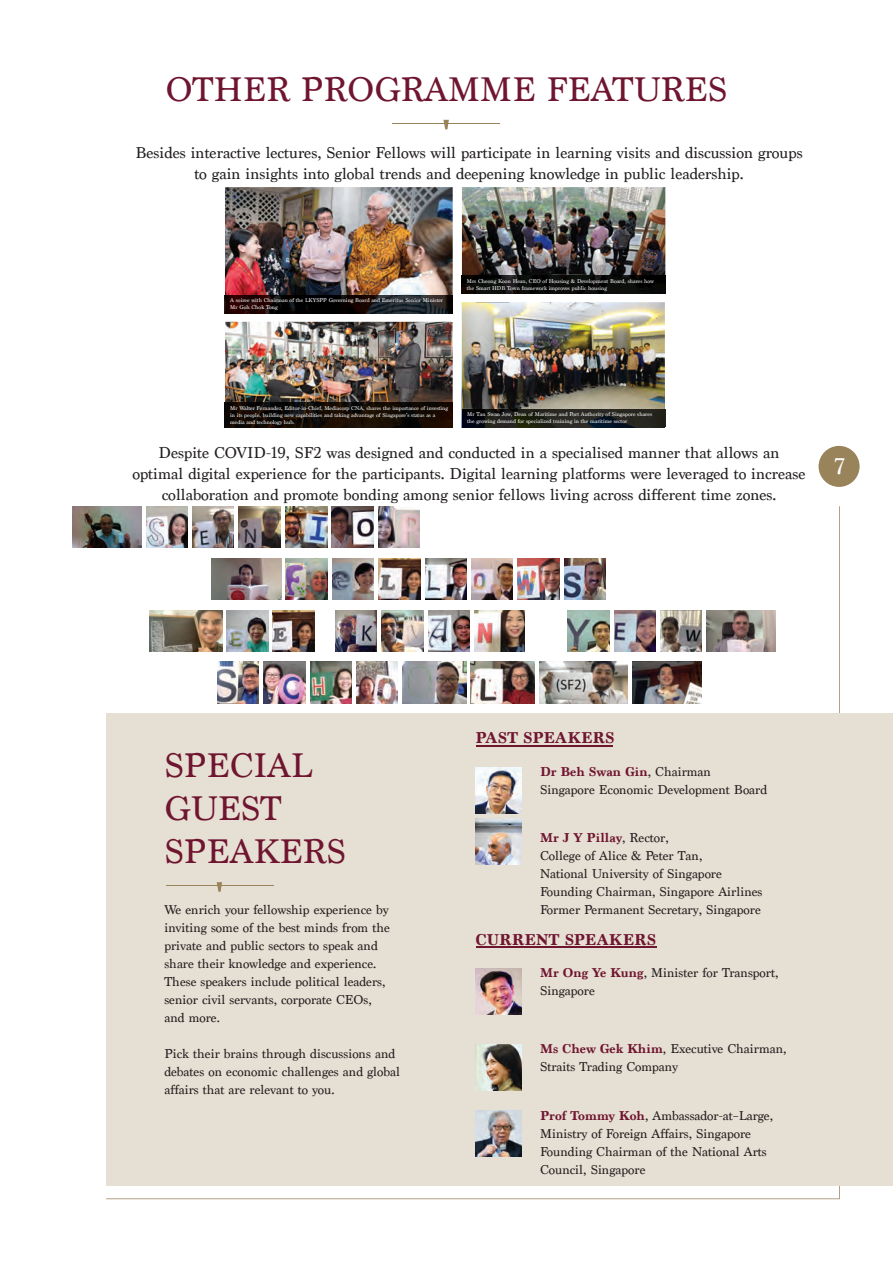
<style>
.page{position:relative;width:893px;height:1263px;background:#fff}
.page>*{position:absolute;margin:0;border:0;box-sizing:border-box;transform-origin:0 0}
.t1{font:36px/43.2px "Marion";color:#6f1530}
.t2{font:24px "Marion";color:#fff}
.t3{font:16.5px/21px "Marion";color:#231f20;text-align:center}
.t4{font:700 16.5px "Marion";letter-spacing:.02em;color:#6f1530}
.t5{font:13.5px/18px "Marion";color:#231f20}
.t6{font:5.85px/7.1px "Marion";color:#fff}
.s1{font-weight:700;color:#6f1530}
</style>
<div class="page">
<div style="left:819px;top:446px;width:41px;height:41px;background:#99835b;border-radius:50%"></div>
<svg style="left:106px;top:506px;width:734px;height:693px"></svg>
<hr style="left:393px;top:123px;width:107px;height:1px;background:#99835b">
<svg style="left:443px;top:120px;width:6px;height:9px"></svg>
<div style="left:106px;top:714px;width:787px;height:471px;background:#e6dfd3"></div>
<hr style="left:166px;top:885px;width:108px;height:1px;background:#99835b">
<svg style="left:217px;top:882px;width:5px;height:10px"></svg>
<img style="left:476px;top:767px;width:46px;height:46px">
<img style="left:476px;top:818px;width:46px;height:47px">
<img style="left:476px;top:1044px;width:46px;height:46px">
<img style="left:476px;top:969px;width:46px;height:46px">
<img style="left:476px;top:1111px;width:46px;height:46px">
<img style="left:225px;top:187px;width:228px;height:108px">
<img style="left:225px;top:322px;width:228px;height:80px">
<img style="left:462px;top:187px;width:203px;height:89px">
<img style="left:462px;top:302px;width:203px;height:108px">
<img style="left:225px;top:402px;width:228px;height:25px">
<img style="left:225px;top:295px;width:228px;height:18px">
<img style="left:462px;top:276px;width:203px;height:17px">
<svg style="left:665px;top:410px;width:1px;height:17px"></svg>
<img style="left:462px;top:410px;width:203px;height:17px">
<img style="left:286px;top:558px;width:41px;height:42px">
<img style="left:332px;top:558px;width:42px;height:42px">
<img style="left:378px;top:558px;width:42px;height:42px">
<img style="left:425px;top:558px;width:42px;height:42px">
<img style="left:471px;top:558px;width:42px;height:42px">
<img style="left:518px;top:558px;width:41px;height:42px">
<img style="left:564px;top:558px;width:42px;height:42px">
<img style="left:146px;top:506px;width:42px;height:42px">
<img style="left:192px;top:506px;width:42px;height:42px">
<img style="left:239px;top:506px;width:41px;height:42px">
<img style="left:285px;top:506px;width:42px;height:42px">
<img style="left:332px;top:506px;width:41px;height:42px">
<img style="left:378px;top:506px;width:42px;height:42px">
<img style="left:217px;top:662px;width:42px;height:41px">
<img style="left:264px;top:662px;width:41px;height:41px">
<img style="left:310px;top:662px;width:42px;height:41px">
<img style="left:356px;top:662px;width:42px;height:41px">
<img style="left:403px;top:662px;width:63px;height:41px">
<img style="left:471px;top:662px;width:63px;height:41px">
<img style="left:540px;top:662px;width:88px;height:41px">
<hr style="left:476px;top:745px;width:137px;height:2px;background:#6f1530">
<hr style="left:476px;top:947px;width:181px;height:1px;background:#6f1530">
<img style="left:72px;top:506px;width:69px;height:42px">
<img style="left:212px;top:558px;width:69px;height:42px">
<img style="left:150px;top:610px;width:72px;height:42px">
<img style="left:226px;top:610px;width:42px;height:42px">
<img style="left:273px;top:610px;width:41px;height:42px">
<img style="left:335px;top:610px;width:42px;height:42px">
<svg style="left:382px;top:651px;width:41px;height:1px"></svg>
<img style="left:382px;top:610px;width:41px;height:41px">
<img style="left:428px;top:610px;width:42px;height:42px">
<img style="left:475px;top:610px;width:50px;height:42px">
<img style="left:567px;top:610px;width:42px;height:42px">
<img style="left:614px;top:610px;width:42px;height:42px">
<img style="left:660px;top:610px;width:42px;height:42px">
<img style="left:706px;top:610px;width:69px;height:41px">
<img style="left:632px;top:662px;width:69px;height:41px">
<h1 class="t1" style="left:166px;top:68px;width:563px">OTHER PROGRAMME FEATURES</h1>
<p class="t3" style="left:135px;top:142px;width:669px">Besides interactive lectures, Senior Fellows will participate in learning visits and discussion groups to gain insights into global trends and deepening knowledge in public leadership.</p>
<p class="t6" style="left:230px;top:297px;width:214px">A soiree with Chairman of the LKYSPP Governing Board and Emeritus Senior Minister<br>Mr Goh Chok Tong</p>
<p class="t6" style="left:467px;top:278px;width:189px">Mrs Cheong Koon Hean, CEO of Housing &amp; Development Board, shares how the Smart HDB Town framework improves public housing</p>
<p class="t6" style="left:230px;top:404px;width:219px">Mr Walter Fernandez, Editor-in-Chief, Mediacorp CNA, shares the importance of investing in its people, building new capabilities and taking advantage of Singapore’s status as a media and technology hub.</p>
<p class="t6" style="left:467px;top:411px;width:183px">Nobel Laureate, Professor Sir Konstatin ‘Kostya’ Novoselov, Tan Chin Tu n<br>Centenn al Professor, NUS, guest lectures a class of fellows</p>
<p class="t6" style="left:467px;top:411px;width:186px">Mr Tan Swan Jow, Dean of Maritime and Port Authority of Singapore shares the growing demand for specialized training in the maritime sector</p>
<p class="t3" style="left:132px;top:442px;width:675px">Despite COVID-19, SF2 was designed and conducted in a specialised manner that allows an optimal digital experience for the participants. Digital learning platforms were leveraged to increase collaboration and promote bonding among senior fellows living across different time zones.</p>
<h2 class="t2" style="left:834px;top:452px;width:12px">7</h2>
<h1 class="t1" style="left:164px;top:744px;width:183px">SPECIAL<br>GUEST<br>SPEAKERS</h1>
<p class="t5" style="left:164px;top:901px;width:227px">We enrich your fellowship experience by inviting some of the best minds from the private and public sectors to speak and share their knowledge and experience.<br>These speakers include political leaders, senior civil servants, corporate CEOs, and more.</p>
<p class="t5" style="left:164px;top:1045px;width:237px">Pick their brains through discussions and debates on economic challenges and global affairs that are relevant to you.</p>
<p class="t4" style="left:475px;top:728px;width:141px">PAST SPEAKERS</p>
<p class="t5" style="left:540px;top:763px;width:229px"><span class="s1">Dr Beh Swan Gin</span>, Chairman<br>Singapore Economic Development Board</p>
<p class="t5" style="left:540px;top:829px;width:224px"><span class="s1">Mr J Y Pillay</span>, Rector,<br>College of Alice &amp; Peter Tan,<br>National University of Singapore<br>Founding Chairman, Singapore Airlines<br>Former Permanent Secretary, Singapore</p>
<p class="t4" style="left:475px;top:929px;width:182px">CURRENT SPEAKERS</p>
<p class="t5" style="left:540px;top:964px;width:240px"><span class="s1">Mr Ong Ye Kung</span>, Minister for Transport,<br>Singapore</p>
<p class="t5" style="left:540px;top:1040px;width:248px"><span class="s1">Ms Chew Gek Khim</span>, Executive Chairman,<br>Straits Trading Company</p>
<p class="t5" style="left:540px;top:1106px;width:235px"><span class="s1">Prof Tommy Koh</span>, Ambassador-at–Large, Ministry of Foreign Affairs, Singapore Founding Chairman of the National Arts Council, Singapore</p>
</div>
